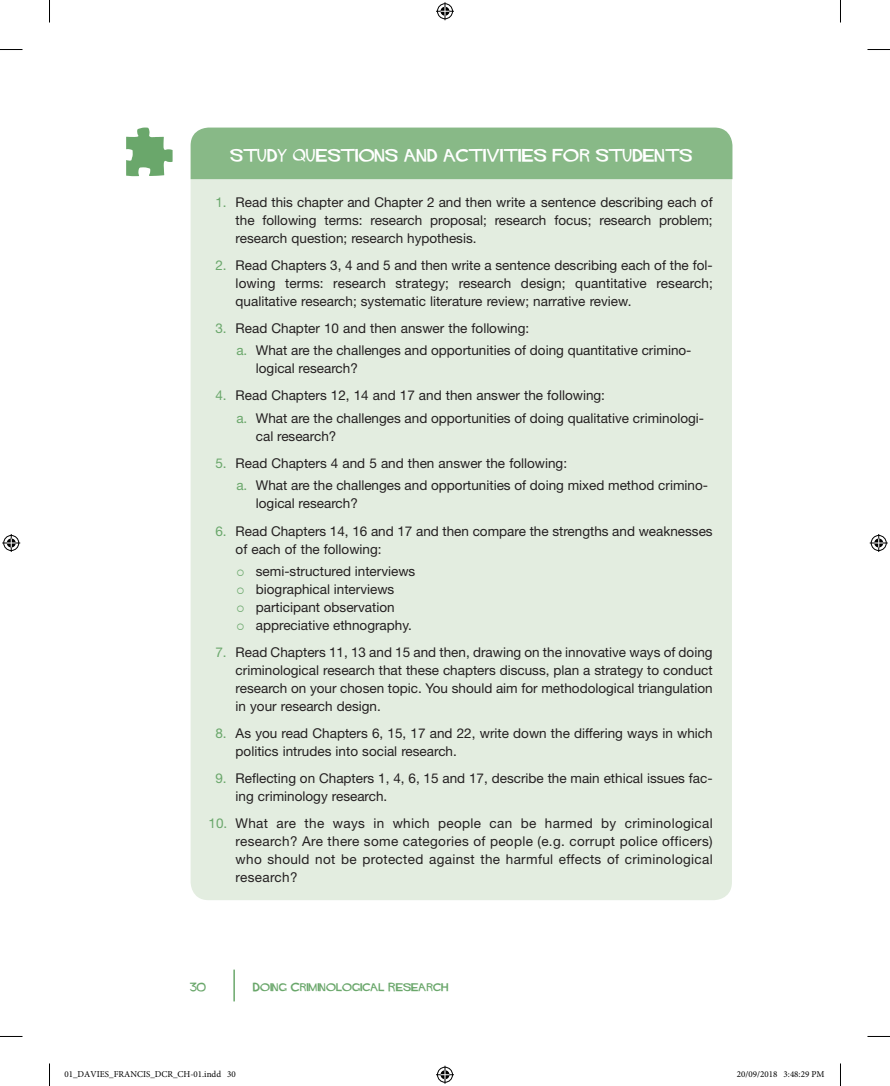
<style>
.page{position:relative;width:890px;height:1086px;background:#fff}
.page>*{position:absolute;margin:0;border:0;box-sizing:border-box;transform-origin:0 0}
.BX1_TI{font:19.5px "Hitchcock";color:#fff}
.BX1_NL{font:13.5px/18px "Helvetica Neue LT Std";color:#231f20;text-align:justify}
.BX1_NL_SLL{font:13.5px/18px "Helvetica Neue LT Std";color:#231f20}
.BX1_NL_SBL{font:13.5px "Helvetica Neue LT Std";color:#231f20}
.t1{font:13.5px "Hitchcock";color:#6aa76b}
.t2{font:9px "Minion Pro";color:#000}
.s1{color:#6aa76b}
</style>
<div class="page">
<hr style="left:233px;top:969px;width:2px;height:32px;background:#6aa76b">
<div style="left:191px;top:179px;width:541px;height:721px;background:#e3ede0"></div>
<div style="left:191px;top:128px;width:541px;height:51px;background:#88b987"></div>
<svg style="left:126px;top:128px;width:47px;height:48px"></svg>
<svg style="left:0;top:49px;width:22px;height:1px"></svg>
<svg style="left:867px;top:49px;width:23px;height:1px"></svg>
<svg style="left:0;top:1036px;width:22px;height:1px"></svg>
<svg style="left:867px;top:1036px;width:23px;height:1px"></svg>
<svg style="left:49px;top:0;width:1px;height:23px"></svg>
<svg style="left:49px;top:1063px;width:1px;height:22px"></svg>
<svg style="left:840px;top:0;width:1px;height:23px"></svg>
<svg style="left:840px;top:1063px;width:1px;height:22px"></svg>
<svg style="left:436px;top:2px;width:18px;height:18px"></svg>
<svg style="left:436px;top:1065px;width:18px;height:18px"></svg>
<svg style="left:2px;top:534px;width:18px;height:18px"></svg>
<svg style="left:870px;top:534px;width:18px;height:18px"></svg>
<p class="BX1_TI" style="left:230px;top:146px;width:464px">STUDY QUESTIONS AND ACTIVITIES FOR STUDENTS</p>
<p class="BX1_NL" style="left:236px;top:193px;width:479px;text-indent:-20px"><span class="s1">1.</span> Read this chapter and Chapter 2 and then write a sentence describing each of the following terms: research proposal; research focus; research problem; research question; research hypothesis.</p>
<p class="BX1_NL" style="left:236px;top:256px;width:479px;text-indent:-20px"><span class="s1">2.</span> Read Chapters 3, 4 and 5 and then write a sentence describing each of the fol&shy;lowing terms: research strategy; research design; quantitative research; qualitative research; systematic literature review; narrative review.</p>
<p class="BX1_NL" style="left:215px;top:319px;width:315px"><span class="s1">3.</span> Read Chapter 10 and then answer the following:</p>
<p class="BX1_NL_SLL" style="left:256px;top:341px;width:437px;text-indent:-20px"><span class="s1">a.</span> What are the challenges and opportunities of doing quantitative crimino&shy;logical research?</p>
<p class="BX1_NL" style="left:215px;top:386px;width:391px"><span class="s1">4.</span> Read Chapters 12, 14 and 17 and then answer the following:</p>
<p class="BX1_NL_SLL" style="left:256px;top:409px;width:450px;text-indent:-20px"><span class="s1">a.</span> What are the challenges and opportunities of doing qualitative criminologi&shy;cal research?</p>
<p class="BX1_NL" style="left:215px;top:454px;width:353px"><span class="s1">5.</span> Read Chapters 4 and 5 and then answer the following:</p>
<p class="BX1_NL_SLL" style="left:256px;top:476px;width:454px;text-indent:-20px"><span class="s1">a.</span> What are the challenges and opportunities of doing mixed method crimino&shy;logical research?</p>
<p class="BX1_NL" style="left:236px;top:521px;width:479px;text-indent:-20px"><span class="s1">6.</span> Read Chapters 14, 16 and 17 and then compare the strengths and weaknesses of each of the following:</p>
<p class="BX1_NL_SBL" style="left:256px;top:563px;width:161px">semi-structured interviews</p>
<p class="BX1_NL_SBL" style="left:256px;top:581px;width:140px">biographical interviews</p>
<p class="BX1_NL_SBL" style="left:256px;top:599px;width:140px">participant observation</p>
<p class="BX1_NL_SBL" style="left:256px;top:617px;width:158px">appreciative ethnography.</p>
<p class="BX1_NL" style="left:236px;top:643px;width:479px;text-indent:-20px"><span class="s1">7.</span> Read Chapters 11, 13 and 15 and then, drawing on the innovative ways of doing criminological research that these chapters discuss, plan a strategy to conduct research on your chosen topic. You should aim for methodological triangulation in your research design.</p>
<p class="BX1_NL" style="left:236px;top:724px;width:479px;text-indent:-20px"><span class="s1">8.</span> As you read Chapters 6, 15, 17 and 22, write down the differing ways in which politics intrudes into social research.</p>
<p class="BX1_NL" style="left:236px;top:769px;width:479px;text-indent:-20px"><span class="s1">9.</span> Reflecting on Chapters 1, 4, 6, 15 and 17, describe the main ethical issues fac&shy;ing criminology research.</p>
<p class="BX1_NL" style="left:236px;top:814px;width:479px;text-indent:-27px"><span class="s1">10.</span> What are the ways in which people can be harmed by criminological research? Are there some categories of people (e.g. corrupt police officers) who should not be protected against the harmful effects of criminological research?</p>
<p class="t1" style="left:190px;top:980px;width:17px">30</p>
<p class="t1" style="left:253px;top:979px;width:197px">Doing Criminological Research</p>
<p class="t2" style="left:64px;top:1068px;width:173px">01_DAVIES_FRANCIS_DCR_CH-01.indd 30</p>
<p class="t2" style="left:737px;top:1068px;width:89px">20/09/2018 3:48:29 PM</p>
</div>
